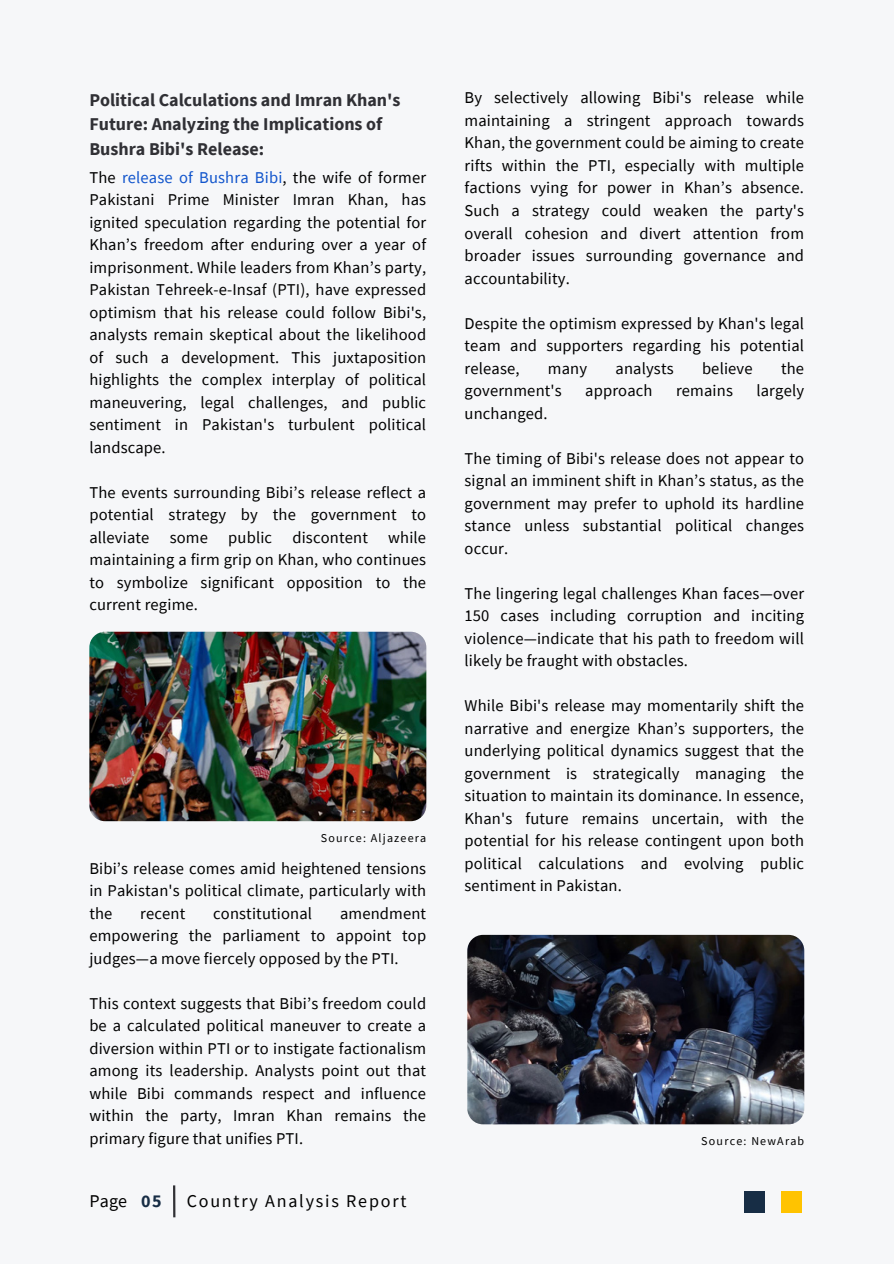
<style>
.page{position:relative;width:894px;height:1264px;background:#fff}
.page>*{position:absolute;margin:0;border:0;box-sizing:border-box;transform-origin:0 0}
.t1{font:700 18px/24.8px "Source Sans Pro";color:#303035}
.t2{font:18px "Source Sans Pro";letter-spacing:.1em;color:#000}
.t3{font:700 18px "Source Sans Pro";color:#172d45}
.t4{font:16.5px/22.5px "Source Sans Pro";letter-spacing:.01em;color:#000;text-align:justify}
.t5{font:12px "Source Sans Pro";letter-spacing:.1em;color:#000}
.s1{color:#15c}
</style>
<div class="page">
<div style="left:0;top:0;width:893px;height:1263px;background:#f6f7f9"></div>
<hr style="left:173px;top:1185px;width:2px;height:32px;background:#303035">
<img style="left:89px;top:631px;width:337px;height:190px">
<div style="left:743px;top:1190px;width:21px;height:22px;background:#172d45"></div>
<div style="left:781px;top:1190px;width:20px;height:22px;background:#ffc300"></div>
<img style="left:467px;top:934px;width:337px;height:190px">
<h2 class="t1" style="left:89px;top:87px;width:313px">Political Calculations and Imran Khan's<br>Future: Analyzing the Implications of<br>Bushra Bibi's Release:</h2>
<h2 class="t4" style="left:89px;top:165px;width:338px">The <span class="s1">release of Bushra Bibi</span>, the wife of former Pakistani Prime Minister Imran Khan, has ignited speculation regarding the potential for Khan’s freedom after enduring over a year of imprisonment. While leaders from Khan’s party, Pakistan Tehreek-e-Insaf (PTI), have expressed optimism that his release could follow Bibi's, analysts remain skeptical about the likelihood of such a development. This juxtaposition highlights the complex interplay of political maneuvering, legal challenges, and public sentiment in Pakistan's turbulent political landscape.</h2>
<h2 class="t4" style="left:89px;top:480px;width:338px">The events surrounding Bibi’s release reflect a potential strategy by the government to alleviate some public discontent while maintaining a firm grip on Khan, who continues to symbolize significant opposition to the current regime.</h2>
<p class="t5" style="left:321px;top:830px;width:107px">Source: Aljazeera</p>
<p class="t4" style="left:89px;top:856px;width:338px">Bibi’s release comes amid heightened tensions in Pakistan's political climate, particularly with the</p>
<p class="t4" style="left:89px;top:901px;width:338px;text-indent:250px">amendment empowering the parliament to appoint top judges—a move fiercely opposed by the PTI.</p>
<h2 class="t4" style="left:89px;top:991px;width:338px">This context suggests that Bibi’s freedom could be a calculated political maneuver to create a diversion within PTI or to instigate factionalism among its leadership. Analysts point out that while Bibi commands respect and influence within the party, Imran Khan remains the primary figure that unifies PTI.</h2>
<p class="t4" style="left:140px;top:901px;width:47px">recent</p>
<p class="t4" style="left:213px;top:901px;width:100px">constitutional</p>
<h1 class="t2" style="left:89px;top:1189px;width:39px">Page</h1>
<h2 class="t3" style="left:141px;top:1189px;width:22px">05</h2>
<h2 class="t2" style="left:187px;top:1189px;width:221px">Country Analysis Report</h2>
<p class="t4" style="left:464px;top:86px;width:341px">By selectively allowing Bibi's release while maintaining a stringent approach towards Khan, the government could be aiming to create rifts within the PTI, especially with multiple factions vying for power in Khan’s absence.<br>Such a strategy could weaken the party's overall cohesion and divert attention from broader issues surrounding governance and accountability.</p>
<p class="t4" style="left:464px;top:311px;width:341px">Despite the optimism expressed by Khan's legal team and supporters regarding his potential release,</p>
<p class="t4" style="left:547px;top:356px;width:41px">many</p>
<p class="t4" style="left:615px;top:356px;width:60px">analysts</p>
<p class="t4" style="left:701px;top:356px;width:52px">believe</p>
<p class="t4" style="left:780px;top:356px;width:25px">the</p>
<p class="t4" style="left:464px;top:379px;width:99px">government's</p>
<p class="t4" style="left:585px;top:379px;width:69px">approach</p>
<p class="t4" style="left:675px;top:379px;width:58px">remains</p>
<p class="t4" style="left:756px;top:379px;width:49px">largely</p>
<p class="t4" style="left:464px;top:401px;width:85px">unchanged.</p>
<h2 class="t4" style="left:464px;top:446px;width:341px">The timing of Bibi's release does not appear to signal an imminent shift in Khan’s status, as the government may prefer to uphold its hardline stance unless substantial political changes occur.</h2>
<h2 class="t4" style="left:464px;top:581px;width:341px">The lingering legal challenges Khan faces—over 150 cases including corruption and inciting violence—indicate that his path to freedom will likely be fraught with obstacles.</h2>
<h2 class="t4" style="left:464px;top:694px;width:341px">While Bibi's release may momentarily shift the narrative and energize Khan’s supporters, the underlying political dynamics suggest that the government is strategically managing the situation to maintain its dominance. In essence, Khan's future remains uncertain, with the potential for his release contingent upon both political calculations and evolving public sentiment in Pakistan.</h2>
<h2 class="t5" style="left:701px;top:1133px;width:104px">Source: NewArab</h2>
</div>
